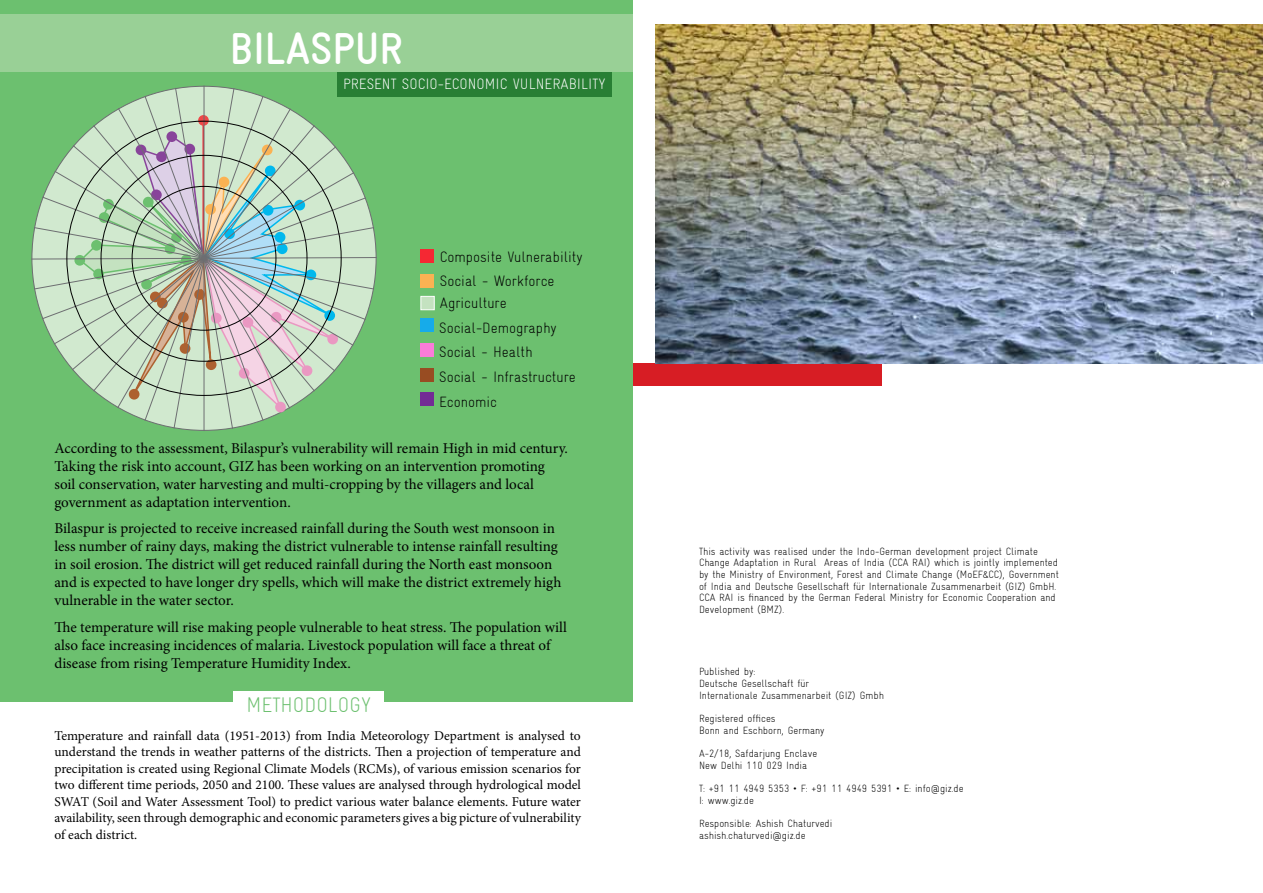
<style>
.page{position:relative;width:1263px;height:893px;background:#fff}
.page>*{position:absolute;margin:0;border:0;box-sizing:border-box;transform-origin:0 0}
.t1{font:700 condensed 45px "Gravur";color:#fff}
.t2{font:300 condensed 21px "Gravur";color:#6cc06f}
.t3{font:15px/18px "Minion Pro";color:#000}
.t4{font:300 condensed 15px "Gravur";color:#000}
.t5{font:300 condensed 15px "Gravur";color:#fff}
.t6{font:13.5px/16.5px "Minion Pro";color:#000;text-align:justify}
.t7{font:300 condensed 10.5px/11.7px "Gravur";color:#000}
</style>
<div class="page">
<div style="left:633px;top:364px;width:248px;height:22px;background:#d71d24"></div>
<img style="left:655px;top:25px;width:608px;height:339px">
<div style="left:0;top:0;width:633px;height:702px;background:#6cc06f"></div>
<div style="left:233px;top:691px;width:151px;height:29px;background:#fff"></div>
<div style="left:420px;top:250px;width:14px;height:13px;background:#f52833"></div>
<div style="left:420px;top:319px;width:14px;height:13px;background:#16abea"></div>
<div style="left:420px;top:368px;width:14px;height:14px;background:#984c22"></div>
<div style="left:420px;top:274px;width:14px;height:13px;background:#fbb253"></div>
<div style="left:420px;top:343px;width:14px;height:14px;background:#fa7cd9"></div>
<div style="left:420px;top:393px;width:14px;height:13px;background:#732b95"></div>
<div style="left:420px;top:296px;width:15px;height:14px;background:#c4e2c0;border:1px solid #fff"></div>
<hr style="left:204px;top:86px;width:1px;height:345px;background:#6d6e71">
<svg style="left:31px;top:87px;width:346px;height:342px"></svg>
<div style="left:0;top:15px;width:633px;height:57px;background:#99d096"></div>
<div style="left:337px;top:72px;width:274px;height:25px;background:#287f34"></div>
<p class="t1" style="left:230px;top:23px;width:175px">BILASPUR</p>
<p class="t5" style="left:343px;top:76px;width:264px">PRESENT SOCIO-ECONOMIC VULNERABILITY</p>
<p class="t4" style="left:440px;top:248px;width:144px">Composite Vulnerability</p>
<p class="t4" style="left:440px;top:273px;width:116px">Social - Workforce</p>
<p class="t4" style="left:440px;top:295px;width:68px">Agriculture</p>
<p class="t4" style="left:439px;top:319px;width:119px">Social-Demography</p>
<p class="t4" style="left:439px;top:369px;width:138px">Social - Infrastructure</p>
<p class="t4" style="left:439px;top:344px;width:95px">Social - Health</p>
<p class="t4" style="left:439px;top:393px;width:59px">Economic</p>
<p class="t3" style="left:54px;top:439px;width:515px">According to the assessment, Bilaspur’s vulnerability will remain High in mid century.<br>Taking the risk into account, GIZ has been working on an intervention promoting soil conservation, water harvesting and multi-cropping by the villagers and local government as adaptation intervention.</p>
<p class="t3" style="left:54px;top:519px;width:508px">Bilaspur is projected to receive increased rainfall during the South west monsoon in less number of rainy days, making the district vulnerable to intense rainfall resulting in soil erosion. The district will get reduced rainfall during the North east monsoon and is expected to have longer dry spells, which will make the district extremely high vulnerable in the water sector.</p>
<p class="t3" style="left:54px;top:618px;width:514px">The temperature will rise making people vulnerable to heat stress. The population will also face increasing incidences of malaria. Livestock population will face a threat of disease from rising Temperature Humidity Index.</p>
<p class="t2" style="left:247px;top:693px;width:126px">METHODOLOGY</p>
<p class="t6" style="left:54px;top:727px;width:528px">Temperature and rainfall data (1951-2013) from India Meteorology Department is analysed to understand the trends in weather patterns of the districts. Then a projection of temperature and precipitation is created using Regional Climate Models (RCMs), of various emission scenarios for two different time periods, 2050 and 2100. These values are analysed through hydrological model SWAT (Soil and Water Assessment Tool) to predict various water balance elements. Future water availability, seen through demographic and economic parameters gives a big picture of vulnerability of each district.</p>
<p class="t7" style="left:699px;top:545px;width:361px">This activity was realised under the Indo-German development project Climate Change Adaptation in Rural Areas of India (CCA RAI) which is jointly implemented by the Ministry of Environment, Forest and Climate Change (MoEF&amp;CC), Government of India and Deutsche Gesellschaft für Internationale Zusammenarbeit (GIZ) GmbH.<br>CCA RAI is financed by the German Federal Ministry for Economic Cooperation and Development (BMZ).</p>
<p class="t7" style="left:699px;top:666px;width:58px">Published by:</p>
<p class="t7" style="left:699px;top:677px;width:186px">Deutsche Gesellschaft für<br>Internationale Zusammenarbeit (GIZ) Gmbh</p>
<p class="t7" style="left:699px;top:712px;width:78px">Registered offices</p>
<p class="t7" style="left:699px;top:724px;width:127px">Bonn and Eschborn, Germany</p>
<p class="t7" style="left:699px;top:748px;width:120px">A-2/18, Safdarjung Enclave</p>
<p class="t7" style="left:699px;top:759px;width:110px">New Delhi 110 029 India</p>
<p class="t7" style="left:699px;top:783px;width:266px">T: +91 11 4949 5353 • F: +91 11 4949 5391 • E: info@giz.de</p>
<p class="t7" style="left:699px;top:794px;width:57px">I: www.giz.de</p>
<p class="t7" style="left:699px;top:818px;width:135px">Responsible: Ashish Chaturvedi</p>
<p class="t7" style="left:699px;top:829px;width:108px">ashish.chaturvedi@giz.de</p>
</div>
